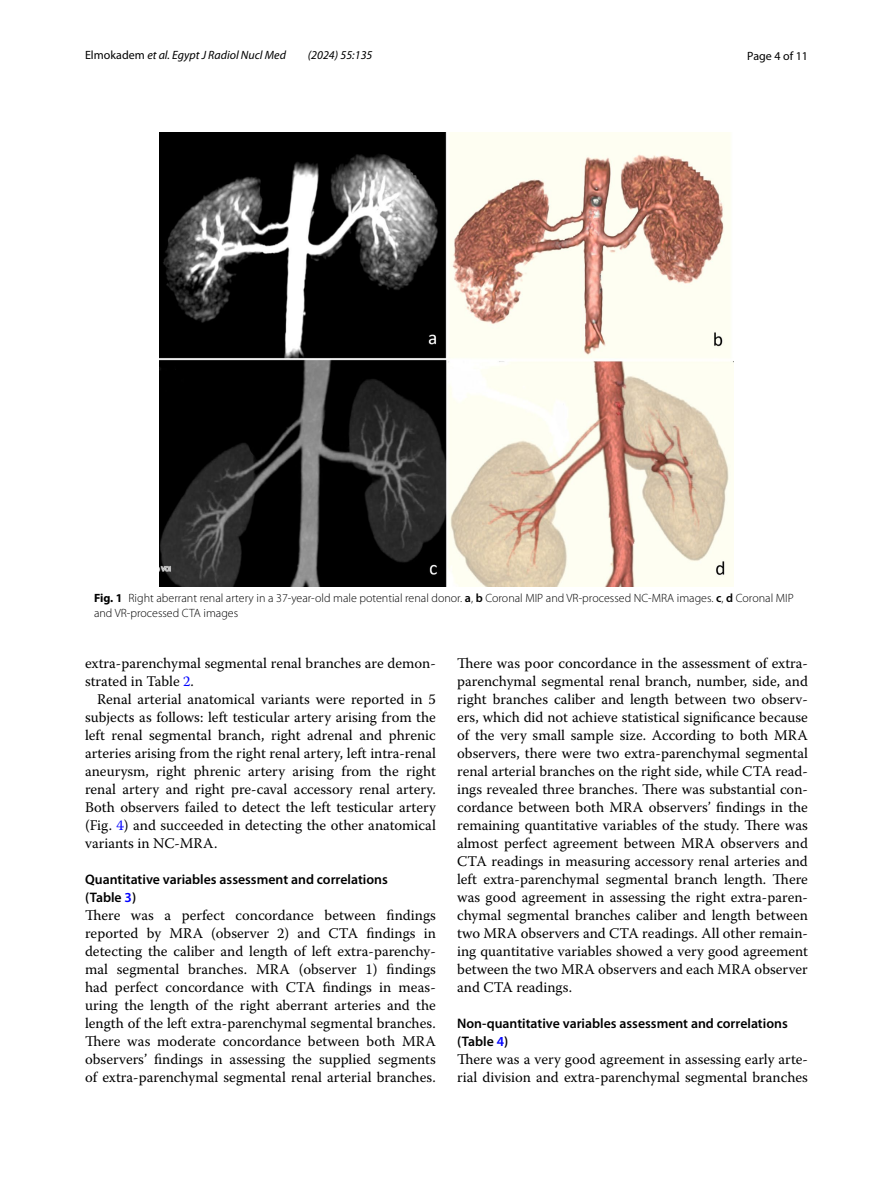
<style>
.page{position:relative;width:893px;height:1187px;background:#fff}
.page>*{position:absolute;margin:0;border:0;box-sizing:border-box;transform-origin:0 0}
.t1{font:14.7px/18px "Warnock Pro";color:#000;text-align:justify}
.t2{font:600 13.8px/18px "Myriad Pro";color:#000}
.t3{font:300 12px/15px "Myriad Pro";color:#000}
.t4{font:italic 12px "Myriad Pro";color:#000}
.t5{font:12px "Myriad Pro";color:#000}
.s1{font-style:normal}
.s2{font-weight:700}
.s3{font-weight:600}
.s4{color:#00f}
</style>
<div class="page">
<img style="left:160px;top:133px;width:573px;height:453px">
<p class="t4" style="left:85px;top:48px;width:202px"><span class="s1">Elmokadem</span> et al. Egypt J Radiol Nucl Med</p>
<p class="t4" style="left:308px;top:48px;width:66px">(2024) 55:135</p>
<p class="t5" style="left:747px;top:48px;width:62px">Page 4 of 11</p>
<p class="t3" style="left:94px;top:590px;width:701px"><span class="s2">Fig. 1</span> Right aberrant renal artery in a 37-year-old male potential renal donor. <span class="s3">a</span>, <span class="s3">b</span> Coronal MIP and VR-processed NC-MRA images. <span class="s3">c</span>, <span class="s3">d</span> Coronal MIP and VR-processed CTA images</p>
<p class="t1" style="left:85px;top:653px;width:352px">extra-parenchymal segmental renal branches are demon&shy;strated in Table <span class="s4">2</span>.</p>
<p class="t1" style="left:85px;top:689px;width:352px;text-indent:12px">Renal arterial anatomical variants were reported in 5 subjects as follows: left testicular artery arising from the left renal segmental branch, right adrenal and phrenic arteries arising from the right renal artery, left intra-renal aneurysm, right phrenic artery arising from the right renal artery and right pre-caval accessory renal artery.<br>Both observers failed to detect the left testicular artery (Fig. <span class="s4">4</span>) and succeeded in detecting the other anatomical variants in NC-MRA.</p>
<p class="t2" style="left:85px;top:869px;width:304px">Quantitative variables assessment and correlations (Table <span class="s4">3</span>)</p>
<p class="t1" style="left:85px;top:905px;width:352px">There was a perfect concordance between findings reported by MRA (observer 2) and CTA findings in detecting the caliber and length of left extra-parenchy&shy;mal segmental branches. MRA (observer 1) findings had perfect concordance with CTA findings in meas&shy;uring the length of the right aberrant arteries and the length of the left extra-parenchymal segmental branches.<br>There was moderate concordance between both MRA observers’ findings in assessing the supplied segments of extra-parenchymal segmental renal arterial branches.</p>
<p class="t1" style="left:457px;top:653px;width:352px">There was poor concordance in the assessment of extra&shy;parenchymal segmental renal branch, number, side, and right branches caliber and length between two observ&shy;ers, which did not achieve statistical significance because of the very small sample size. According to both MRA observers, there were two extra-parenchymal segmental renal arterial branches on the right side, while CTA read&shy;ings revealed three branches. There was substantial con&shy;cordance between both MRA observers’ findings in the remaining quantitative variables of the study. There was almost perfect agreement between MRA observers and CTA readings in measuring accessory renal arteries and left extra-parenchymal segmental branch length. There was good agreement in assessing the right extra-paren&shy;chymal segmental branches caliber and length between two MRA observers and CTA readings. All other remain&shy;ing quantitative variables showed a very good agreement between the two MRA observers and each MRA observer and CTA readings.</p>
<p class="t2" style="left:457px;top:1013px;width:332px">Non‑quantitative variables assessment and correlations (Table <span class="s4">4</span>)</p>
<p class="t1" style="left:457px;top:1049px;width:352px">There was a very good agreement in assessing early arte&shy;rial division and extra-parenchymal segmental branches</p>
</div>
